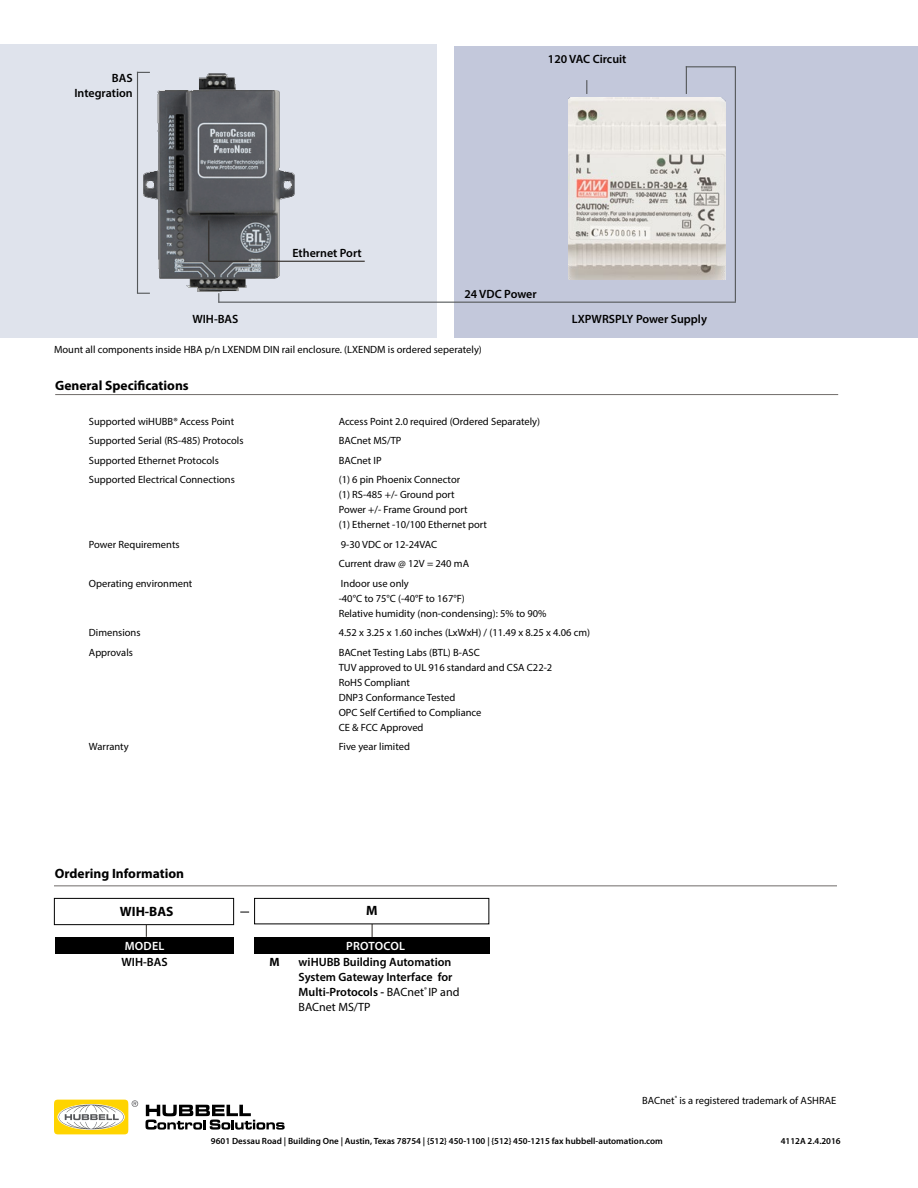
<style>
.page{position:relative;width:918px;height:1188px;background:#fff}
.page>*{position:absolute;margin:0;border:0;box-sizing:border-box;transform-origin:0 0}
.rulers_off{font:700 13.5px "Myriad Pro";color:#000}
.Ordering_Txt{font:600 12px/15px "Myriad Pro";color:#000}
.rulers_off-2{font:600 12px "Myriad Pro";color:#000}
.Ordering_Subhead{font:600 12px "Myriad Pro";letter-spacing:.02em;color:#fff}
.Ordering_Txt-2{font:700 12px "Myriad Pro";color:#000}
.rulers_off-3{font:10.5px/15px "Myriad Pro";color:#000}
.t1{font:600 9px "Myriad Pro";color:#000}
.s1{font-weight:400}
</style>
<div class="page">
<div style="left:0;top:44px;width:436px;height:294px;background:#dfe3ec"></div>
<div style="left:454px;top:46px;width:464px;height:292px;background:#c3c8db"></div>
<div style="left:55px;top:937px;width:179px;height:16px;background:#000"></div>
<div style="left:54px;top:898px;width:180px;height:27px;border:1px solid #000"></div>
<svg style="left:146px;top:924px;width:1px;height:13px"></svg>
<svg style="left:372px;top:924px;width:1px;height:13px"></svg>
<div style="left:254px;top:898px;width:235px;height:26px;border:1px solid #000"></div>
<hr style="left:54px;top:885px;width:783px;height:1px;background:#706c6a">
<div style="left:254px;top:937px;width:235px;height:17px;background:#000"></div>
<hr style="left:55px;top:394px;width:783px;height:1px;background:#706c6a">
<img style="left:568px;top:98px;width:157px;height:182px">
<img style="left:141px;top:73px;width:155px;height:223px">
<hr style="left:208px;top:220px;width:1px;height:41px;background:#2e2925">
<hr style="left:208px;top:261px;width:157px;height:1px;background:#2e2925">
<svg style="left:586px;top:80px;width:1px;height:14px"></svg>
<hr style="left:218px;top:302px;width:518px;height:1px;background:#545759">
<hr style="left:735px;top:66px;width:1px;height:236px;background:#545759">
<hr style="left:686px;top:66px;width:49px;height:1px;background:#545759">
<svg style="left:686px;top:67px;width:1px;height:27px"></svg>
<svg style="left:138px;top:72px;width:12px;height:1px"></svg>
<hr style="left:137px;top:72px;width:1px;height:221px;background:#545759">
<svg style="left:137px;top:293px;width:13px;height:1px"></svg>
<svg style="left:146px;top:1105px;width:139px;height:25px"></svg>
<svg style="left:54px;top:1100px;width:84px;height:34px"></svg>
<p class="rulers_off-2" style="left:112px;top:70px;width:22px">BAS</p>
<p class="rulers_off-2" style="left:74px;top:85px;width:60px">Integration</p>
<p class="rulers_off-2" style="left:292px;top:246px;width:71px">Ethernet Port</p>
<p class="rulers_off-2" style="left:548px;top:51px;width:80px">120 VAC Circuit</p>
<p class="rulers_off-2" style="left:464px;top:286px;width:74px">24 VDC Power</p>
<p class="rulers_off-2" style="left:192px;top:311px;width:48px">WIH-BAS</p>
<p class="rulers_off-2" style="left:572px;top:311px;width:137px">LXPWRSPLY Power Supply</p>
<p class="rulers_off-3" style="left:54px;top:342px;width:429px">Mount all components inside HBA p/n LXENDM DIN rail enclosure. (LXENDM is ordered seperately)</p>
<p class="rulers_off" style="left:55px;top:377px;width:135px">General Specifications</p>
<p class="rulers_off-3" style="left:89px;top:413px;width:147px">Supported wiHUBB® Access Point</p>
<p class="rulers_off-3" style="left:339px;top:413px;width:203px">Access Point 2.0 required (Ordered Separately)</p>
<p class="rulers_off-3" style="left:89px;top:433px;width:156px">Supported Serial (RS-485) Protocols</p>
<p class="rulers_off-3" style="left:339px;top:433px;width:64px">BACnet MS/TP</p>
<p class="rulers_off-3" style="left:89px;top:452px;width:131px">Supported Ethernet Protocols</p>
<p class="rulers_off-3" style="left:339px;top:452px;width:44px">BACnet IP</p>
<p class="rulers_off-3" style="left:89px;top:472px;width:147px">Supported Electrical Connections</p>
<p class="rulers_off-3" style="left:339px;top:472px;width:123px">(1) 6 pin Phoenix Connector</p>
<p class="rulers_off-3" style="left:339px;top:487px;width:130px">(1) RS-485 +/- Ground port<br>Power +/- Frame Ground port</p>
<p class="rulers_off-3" style="left:339px;top:517px;width:150px">(1) Ethernet -10/100 Ethernet port</p>
<p class="rulers_off-3" style="left:89px;top:536px;width:92px">Power Requirements</p>
<p class="rulers_off-3" style="left:339px;top:534px;width:132px;line-height:19.5px">9-30 VDC or 12-24VAC<br>Current draw @ 12V = 240 mA</p>
<p class="rulers_off-3" style="left:89px;top:575px;width:105px">Operating environment</p>
<p class="rulers_off-3" style="left:339px;top:575px;width:209px">Indoor use only<br>-40°C to 75°C (-40°F to 167°F)<br>Relative humidity (non-condensing): 5% to 90%</p>
<p class="rulers_off-3" style="left:89px;top:625px;width:53px">Dimensions</p>
<p class="rulers_off-3" style="left:339px;top:625px;width:253px">4.52 x 3.25 x 1.60 inches (LxWxH) / (11.49 x 8.25 x 4.06 cm)</p>
<p class="rulers_off-3" style="left:89px;top:644px;width:46px">Approvals</p>
<p class="rulers_off-3" style="left:339px;top:644px;width:143px">BACnet Testing Labs (BTL) B-ASC</p>
<p class="rulers_off-3" style="left:339px;top:659px;width:215px">TUV approved to UL 916 standard and CSA C22-2</p>
<p class="rulers_off-3" style="left:339px;top:674px;width:73px">RoHS Compliant</p>
<p class="rulers_off-3" style="left:339px;top:689px;width:118px">DNP3 Conformance Tested</p>
<p class="rulers_off-3" style="left:339px;top:704px;width:144px">OPC Self Certified to Compliance</p>
<p class="rulers_off-3" style="left:339px;top:719px;width:86px">CE &amp; FCC Approved</p>
<p class="rulers_off-3" style="left:89px;top:739px;width:41px">Warranty</p>
<p class="rulers_off-3" style="left:339px;top:739px;width:73px">Five year limited</p>
<p class="rulers_off" style="left:55px;top:864px;width:131px">Ordering Information</p>
<p class="rulers_off" style="left:120px;top:902px;width:55px">WIH-BAS</p>
<p class="Ordering_Subhead" style="left:125px;top:938px;width:41px">MODEL</p>
<p class="Ordering_Txt" style="left:122px;top:954px;width:48px">WIH-BAS</p>
<p class="rulers_off" style="left:366px;top:902px;width:13px">M</p>
<p class="Ordering_Subhead" style="left:346px;top:938px;width:60px">PROTOCOL</p>
<p class="Ordering_Txt-2" style="left:269px;top:954px;width:12px">M</p>
<p class="Ordering_Txt" style="left:299px;top:954px;width:162px">wiHUBB Building Automation<br>System Gateway Interface for<br>Multi-Protocols - <span class="s1">BACnet</span><sup>®</sup> <span class="s1">IP and<br>BACnet MS/TP</span></p>
<p class="rulers_off-3" style="left:642px;top:1092px;width:196px">BACnet<sup>®</sup> is a registered trademark of ASHRAE</p>
<p class="t1" style="left:211px;top:1135px;width:453px">9601 Dessau Road | Building One | Austin, Texas 78754 | {512} 450-1100 | {512} 450-1215 fax hubbell-automation.com</p>
<p class="t1" style="left:781px;top:1135px;width:62px">4112A 2.4.2016</p>
</div>
